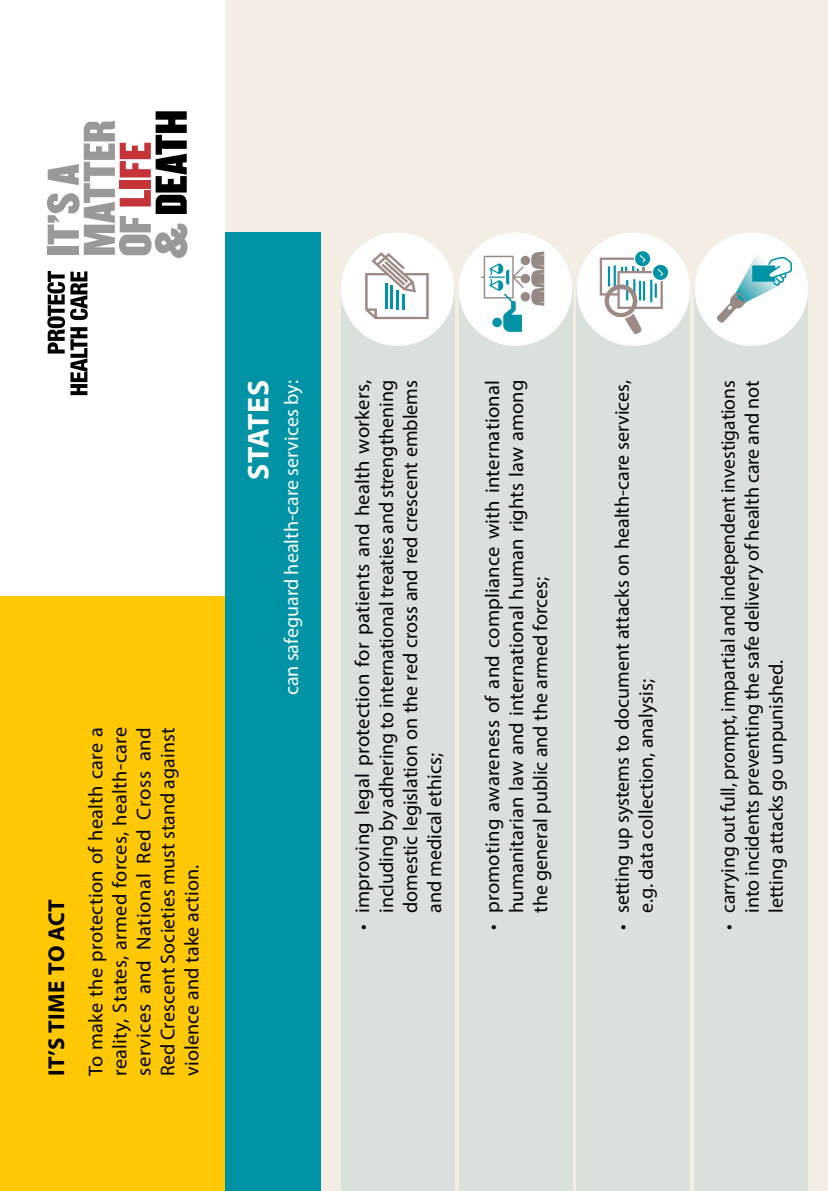
<style>
.page{position:relative;width:828px;height:1191px;background:#fff}
.page>*{position:absolute;margin:0;border:0;box-sizing:border-box;transform-origin:0 0}
.t1{font:700 30px "Myriad Pro";letter-spacing:.015em;color:#fff}
.t2{font:700 23px "Myriad Pro";letter-spacing:.015em;color:#000}
.t3{font:20px/24px "Myriad Pro";color:#000;text-align:justify}
.t4{font:20px "Myriad Pro";color:#fff}
</style>
<div class="page">
<div style="left:224px;top:0;width:604px;height:1191px;background:#f3ede3"></div>
<hr style="left:827px;top:0;width:1px;height:958px;background:#0092a5">
<div style="left:224px;top:232px;width:96px;height:959px;background:#0092a5"></div>
<div style="left:0;top:595px;width:224px;height:596px;background:#fec805"></div>
<div style="left:341px;top:288px;width:113px;height:903px;background:#dae1da"></div>
<div style="left:459px;top:288px;width:113px;height:903px;background:#dae1da"></div>
<div style="left:577px;top:288px;width:113px;height:903px;background:#dae1da"></div>
<div style="left:694px;top:288px;width:114px;height:903px;background:#dae1da"></div>
<svg style="left:47px;top:111px;width:140px;height:147px"></svg>
<svg style="left:47px;top:271px;width:41px;height:124px"></svg>
<div style="left:341px;top:232px;width:113px;height:114px;background:#fff;border-radius:50%"></div>
<svg style="left:365px;top:252px;width:64px;height:67px"></svg>
<hr style="left:402px;top:294px;width:3px;height:15px;background:#0092a5">
<div style="left:459px;top:232px;width:113px;height:114px;background:#fff;border-radius:50%"></div>
<svg style="left:481px;top:251px;width:63px;height:81px"></svg>
<div style="left:577px;top:232px;width:113px;height:114px;background:#fff;border-radius:50%"></div>
<svg style="left:653px;top:265px;width:15px;height:15px"></svg>
<svg style="left:635px;top:251px;width:15px;height:15px"></svg>
<svg style="left:600px;top:254px;width:64px;height:80px"></svg>
<div style="left:694px;top:232px;width:114px;height:114px;background:#fff;border-radius:50%"></div>
<svg style="left:717px;top:255px;width:75px;height:68px"></svg>
<p class="t2" style="left:41px;top:1076px;width:178px;rotate:-90deg">IT’S TIME TO ACT</p>
<p class="t3" style="left:83px;top:1076px;width:350px;rotate:-90deg">To make the protection of health care a reality, States, armed forces, health-care services and National Red Cross and Red Crescent Societies must stand against violence and take action.</p>
<h1 class="t1" style="left:239px;top:480px;width:101px;rotate:-90deg">STATES</h1>
<p class="t4" style="left:279px;top:695px;width:317px;rotate:-90deg">can safeguard health-care services by:</p>
<p class="t3" style="left:480px;top:913px;width:535px;text-indent:-17px;rotate:-90deg">• promoting awareness of and compliance with international humanitarian law and international human rights law among the general public and the armed forces;</p>
<p class="t3" style="left:716px;top:913px;width:534px;text-indent:-17px;rotate:-90deg">• carrying out full, prompt, impartial and independent investigations into incidents preventing the safe delivery of health care and not letting attacks go unpunished.</p>
<p class="t3" style="left:350px;top:913px;width:534px;text-indent:-17px;rotate:-90deg">• improving legal protection for patients and health workers, including by adhering to international treaties and strengthening domestic legislation on the red cross and red crescent emblems and medical ethics;</p>
<p class="t3" style="left:610px;top:913px;width:534px;text-indent:-17px;rotate:-90deg">• setting up systems to document attacks on health-care services, e.g. data collection, analysis;</p>
</div>
